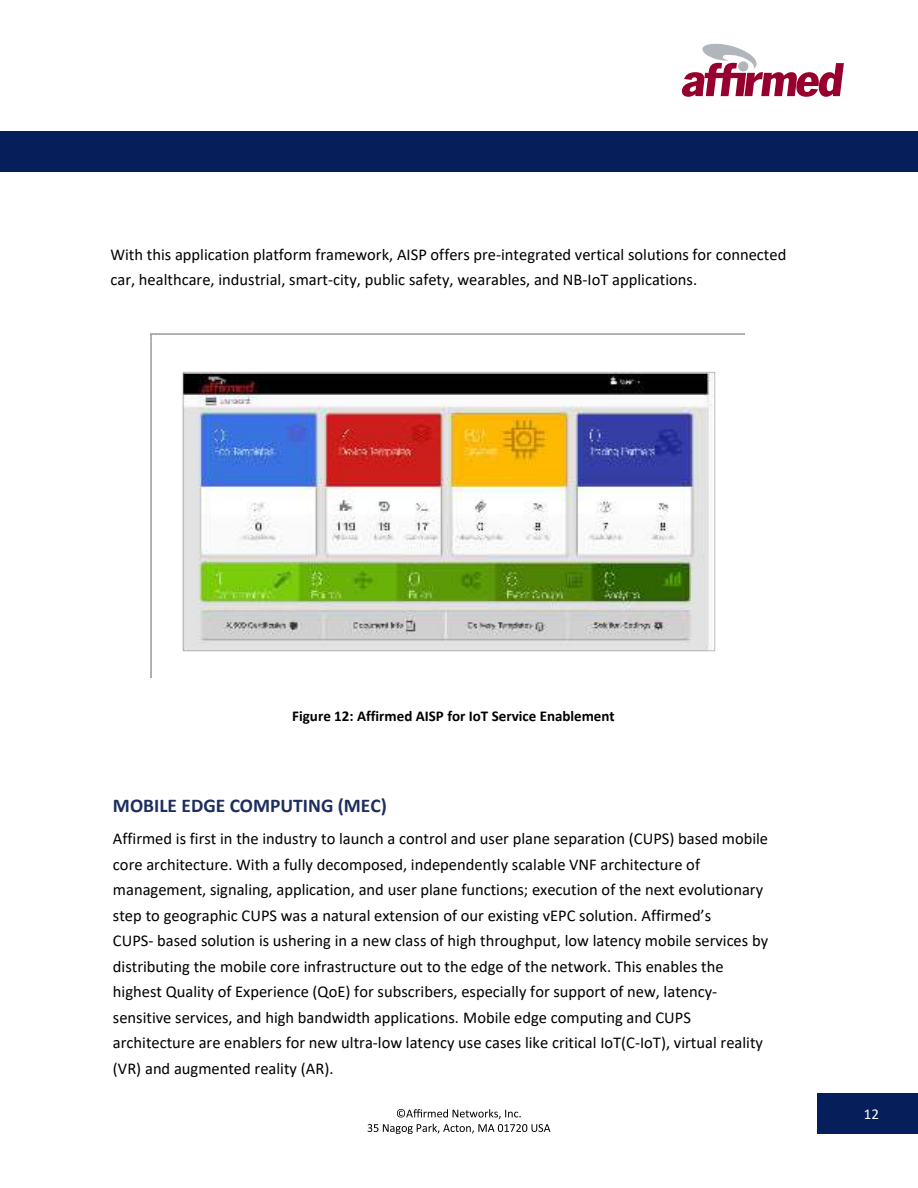
<style>
.page{position:relative;width:918px;height:1188px;background:#fff}
.page>*{position:absolute;margin:0;border:0;box-sizing:border-box;transform-origin:0 0}
.t1{font:700 19.5px "Calibri";color:#1e2e5e}
.t2{font:16.5px/25.5px "Calibri";color:#000}
.t3{font:700 15px "Calibri";color:#000}
.t4{font:15px "Calibri";color:#fff}
</style>
<div class="page">
<svg style="left:682px;top:44px;width:162px;height:53px"></svg>
<div style="left:738px;top:61px;width:10px;height:11px;background:#b0b6bb;border-radius:50%"></div>
<div style="left:0;top:131px;width:918px;height:41px;background:#061f5b"></div>
<svg style="left:368px;top:1109px;width:182px;height:25px"></svg>
<div style="left:817px;top:1094px;width:101px;height:40px;background:#061f5b"></div>
<img style="left:151px;top:333px;width:593px;height:345px">
<p class="t2" style="left:110px;top:241px;width:677px">With this application platform framework, AISP offers pre-integrated vertical solutions for connected car, healthcare, industrial, smart-city, public safety, wearables, and NB-IoT applications.</p>
<p class="t3" style="left:292px;top:705px;width:324px">Figure 12: Affirmed AISP for IoT Service Enablement</p>
<p class="t1" style="left:113px;top:792px;width:275px">MOBILE EDGE COMPUTING (MEC)</p>
<p class="t2" style="left:113px;top:826px;width:657px">Affirmed is first in the industry to launch a control and user plane separation (CUPS) based mobile core architecture. With a fully decomposed, independently scalable VNF architecture of management, signaling, application, and user plane functions; execution of the next evolutionary step to geographic CUPS was a natural extension of our existing vEPC solution. Affirmed’s<br>CUPS- based solution is ushering in a new class of high throughput, low latency mobile services by distributing the mobile core infrastructure out to the edge of the network. This enables the highest Quality of Experience (QoE) for subscribers, especially for support of new, latency&shy;sensitive services, and high bandwidth applications. Mobile edge computing and CUPS architecture are enablers for new ultra-low latency use cases like critical IoT(C-IoT), virtual reality (VR) and augmented reality (AR).</p>
<p class="t4" style="left:864px;top:1103px;width:17px">12</p>
</div>
